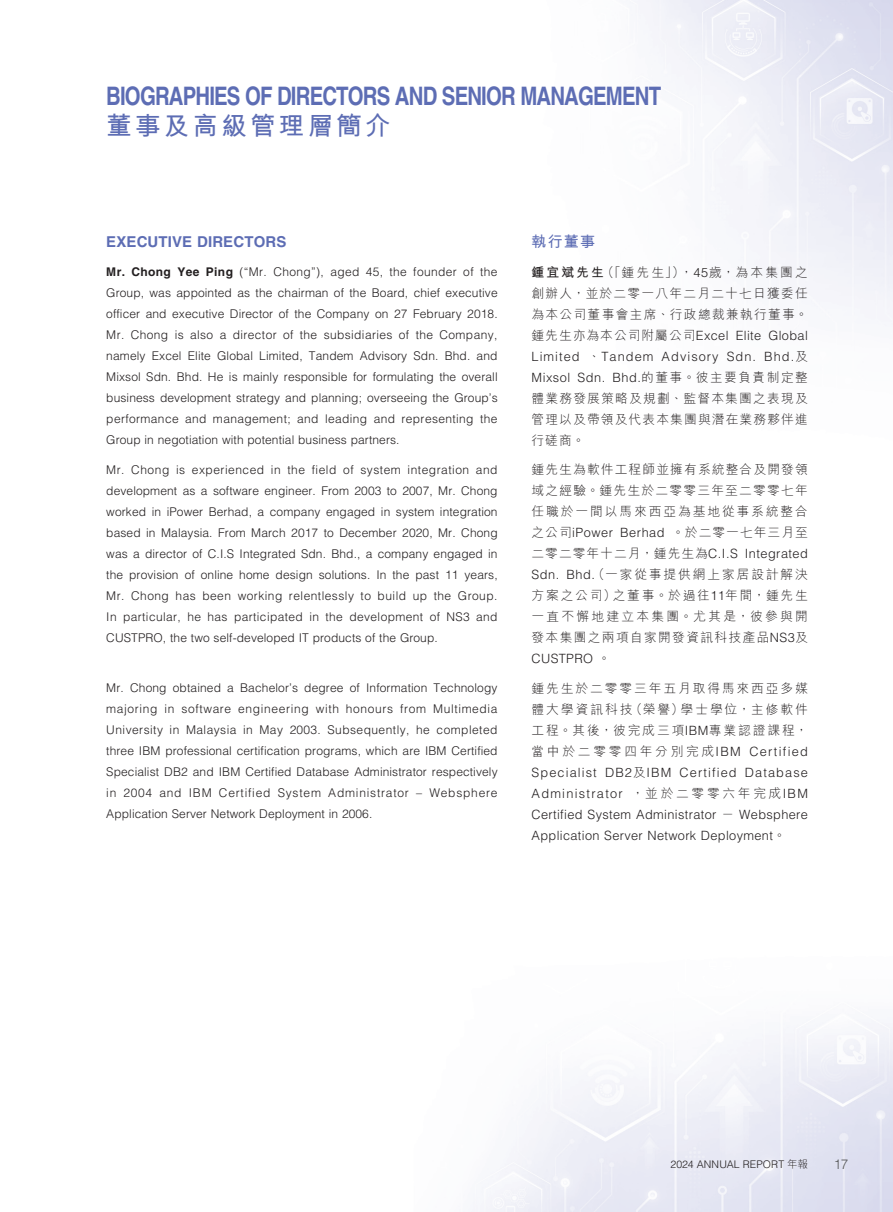
<style>
.page{position:relative;width:893px;height:1212px;background:#fff}
.page>*{position:absolute;margin:0;border:0;box-sizing:border-box;transform-origin:0 0}
.t1{font:700 25.5px "Helvetica LT Std";letter-spacing:-.04em;color:#5d6db4;scale:.8 1}
.t2{font:700 25.5px "M Hei HK";letter-spacing:.13em;color:#5d6db4}
.t3{font:700 15px "Helvetica LT Std";letter-spacing:.01em;color:#5d6db4}
.t4{font:700 15px "M Hei HK";color:#5d6db4}
.t5{font:300 13.5px "Helvetica LT Std";color:#57585a}
.t6{font:300 12.75px/21px "M Hei HK";letter-spacing:.105em;color:#231f20;text-align:justify}
.t7{font:300 12.75px/21px "Helvetica LT Std";letter-spacing:.03em;color:#231f20;text-align:justify}
.t8{font:300 12px/21px "Helvetica LT Std";letter-spacing:.01em;color:#231f20;text-align:justify}
.t9{font:300 10.5px "Helvetica LT Std";letter-spacing:.015em;color:#231f20}
.s1{font-weight:700}
.s2{font-family:"Helvetica LT Std"}
.s3{font-family:"M Hei HK"}
</style>
<div class="page">
<img style="left:486px;top:0;width:407px;height:1212px">
<h1 class="t1" style="left:106px;top:80px;width:695px">BIOGRAPHIES OF DIRECTORS AND SENIOR MANAGEMENT</h1>
<h1 class="t2" style="left:106px;top:107px;width:286px">董事及高級管理層簡介</h1>
<p class="t3" style="left:106px;top:232px;width:182px">EXECUTIVE DIRECTORS</p>
<p class="t8" style="left:106px;top:261px;width:393px"><span class="s1">Mr. Chong Yee Ping</span> (“Mr. Chong”), aged 45, the founder of the Group, was appointed as the chairman of the Board, chief executive officer and executive Director of the Company on 27 February 2018.<br>Mr. Chong is also a director of the subsidiaries of the Company, namely Excel Elite Global Limited, Tandem Advisory Sdn. Bhd. and Mixsol Sdn. Bhd. He is mainly responsible for formulating the overall business development strategy and planning; overseeing the Group’s performance and management; and leading and representing the Group in negotiation with potential business partners.</p>
<p class="t8" style="left:106px;top:459px;width:393px">Mr. Chong is experienced in the field of system integration and development as a software engineer. From 2003 to 2007, Mr. Chong worked in iPower Berhad, a company engaged in system integration based in Malaysia. From March 2017 to December 2020, Mr. Chong was a director of C.I.S Integrated Sdn. Bhd., a company engaged in the provision of online home design solutions. In the past 11 years, Mr. Chong has been working relentlessly to build up the Group.<br>In particular, he has participated in the development of NS3 and CUSTPRO, the two self-developed IT products of the Group.</p>
<p class="t8" style="left:106px;top:677px;width:393px">Mr. Chong obtained a Bachelor’s degree of Information Technology majoring in software engineering with honours from Multimedia University in Malaysia in May 2003. Subsequently, he completed three IBM professional certification programs, which are IBM Certified Specialist DB2 and IBM Certified Database Administrator respectively in 2004 and IBM Certified System Administrator – Websphere Application Server Network Deployment in 2006.</p>
<p class="t4" style="left:531px;top:231px;width:65px">執行董事</p>
<p class="t6" style="left:531px;top:261px;width:278px"><span class="s1">鍾宜斌先生</span>（「鍾先生」），<span class="s2">45</span>歲，為本集團之創辦人，並於二零一八年二月二十七日獲委任為本公司董事會主席、行政總裁兼執行董事。</p>
<p class="t7" style="left:531px;top:325px;width:278px"><span class="s3">鍾先生亦為本公司附屬公司</span>Excel Elite Global Limited <span class="s3">、</span>Tandem Advisory Sdn. Bhd.<span class="s3">及</span>Mixsol Sdn. Bhd.<span class="s3">的董事。彼主要負責制定整</span></p>
<p class="t6" style="left:531px;top:387px;width:278px">體業務發展策略及規劃、監督本集團之表現及管理以及帶領及代表本集團與潛在業務夥伴進行磋商。</p>
<p class="t6" style="left:531px;top:459px;width:278px">鍾先生為軟件工程師並擁有系統整合及開發領域之經驗。鍾先生於二零零三年至二零零七年任職於一間以馬來西亞為基地從事系統整合之公司<span class="s2">iPower Berhad</span> 。於二零一七年三月至</p>
<p class="t7" style="left:531px;top:543px;width:278px"><span class="s3">二零二零年十二月，鍾先生為</span>C.I.S Integrated</p>
<p class="t6" style="left:531px;top:564px;width:278px"><span class="s2">Sdn. Bhd.</span>（一家從事提供網上家居設計解決方案之公司）之董事。於過往<span class="s2">11</span>年間，鍾先生一直不懈地建立本集團。尤其是，彼參與開發本集團之兩項自家開發資訊科技產品<span class="s2">NS3</span>及</p>
<p class="t7" style="left:531px;top:648px;width:80px">CUSTPRO <span class="s3">。</span></p>
<p class="t6" style="left:531px;top:677px;width:278px">鍾先生於二零零三年五月取得馬來西亞多媒體大學資訊科技（榮譽）學士學位，主修軟件工程。其後，彼完成三項<span class="s2">IBM</span>專業認證課程，當中於二零零四年分別完成<span class="s2">IBM Certified</span></p>
<p class="t7" style="left:531px;top:762px;width:278px">Specialist DB2<span class="s3">及</span>IBM Certified Database Administrator <span class="s3">，並於二零零六年完成</span>IBM Certified System Administrator <span class="s3">－</span> Websphere Application Server Network Deployment<span class="s3">。</span></p>
<p class="t9" style="left:670px;top:1158px;width:139px">2024 ANNUAL REPORT <span class="s3">年報</span></p>
<p class="t5" style="left:834px;top:1155px;width:16px">17</p>
</div>
